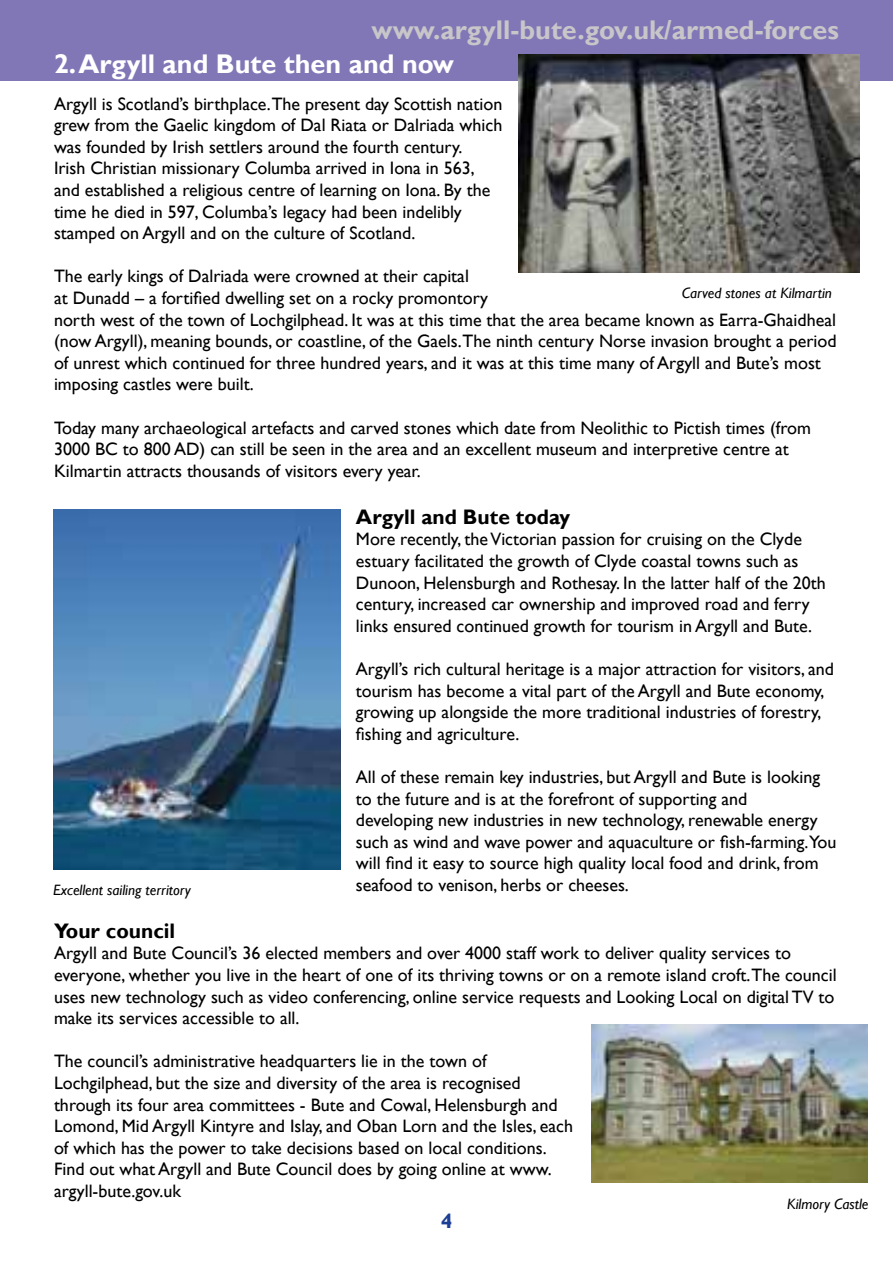
<style>
.page{position:relative;width:893px;height:1263px;background:#fff}
.page>*{position:absolute;margin:0;border:0;box-sizing:border-box;transform-origin:0 0}
.t1{font:700 27px "Gill Sans";color:#c8c6c8}
.t2{font:700 27px "Gill Sans";color:#fff}
.t3{font:700 21px "Gill Sans";color:#000}
.t4{font:700 21px "Gill Sans";color:#1c3e94}
.t5{font:18px/21.6px "Gill Sans";color:#000}
.t6{font:italic 15px "Gill Sans";color:#000}
</style>
<div class="page">
<div style="left:0;top:0;width:893px;height:81px;background:#8177b7"></div>
<img style="left:54px;top:509px;width:287px;height:360px">
<img style="left:519px;top:54px;width:340px;height:218px">
<img style="left:591px;top:1024px;width:277px;height:158px">
<h1 class="t1" style="left:372px;top:13px;width:469px">www.argyll-bute.gov.uk/armed-forces</h1>
<h1 class="t2" style="left:54px;top:47px;width:401px">2. Argyll and Bute then and now</h1>
<p class="t5" style="left:54px;top:93px;width:450px">Argyll is Scotland’s birthplace.The present day Scottish nation grew from the Gaelic kingdom of Dal Riata or Dalriada which was founded by Irish settlers around the fourth century.<br>Irish Christian missionary Columba arrived in Iona in 563, and established a religious centre of learning on Iona. By the time he died in 597, Columba’s legacy had been indelibly stamped on Argyll and on the culture of Scotland.</p>
<p class="t5" style="left:54px;top:266px;width:784px">The early kings of Dalriada were crowned at their capital<br>at Dunadd – a fortified dwelling set on a rocky promontory<br>north west of the town of Lochgilphead. It was at this time that the area became known as Earra-Ghaidheal (now Argyll), meaning bounds, or coastline, of the Gaels.The ninth century Norse invasion brought a period of unrest which continued for three hundred years, and it was at this time many of Argyll and Bute’s most imposing castles were built.</p>
<p class="t5" style="left:54px;top:417px;width:758px">Today many archaeological artefacts and carved stones which date from Neolithic to Pictish times (from<br>3000 BC to 800 AD) can still be seen in the area and an excellent museum and interpretive centre at<br>Kilmartin attracts thousands of visitors every year.</p>
<p class="t3" style="left:356px;top:504px;width:216px">Argyll and Bute today</p>
<p class="t5" style="left:356px;top:529px;width:471px">More recently, the Victorian passion for cruising on the Clyde estuary facilitated the growth of Clyde coastal towns such as Dunoon, Helensburgh and Rothesay. In the latter half of the 20th century, increased car ownership and improved road and ferry links ensured continued growth for tourism in Argyll and Bute.</p>
<p class="t5" style="left:356px;top:658px;width:480px">Argyll’s rich cultural heritage is a major attraction for visitors, and tourism has become a vital part of the Argyll and Bute economy, growing up alongside the more traditional industries of forestry, fishing and agriculture.</p>
<p class="t5" style="left:356px;top:766px;width:482px">All of these remain key industries, but Argyll and Bute is looking to the future and is at the forefront of supporting and<br>developing new industries in new technology, renewable energy such as wind and wave power and aquaculture or fish-farming.You will find it easy to source high quality local food and drink, from seafood to venison, herbs or cheeses.</p>
<p class="t3" style="left:54px;top:918px;width:123px">Your council</p>
<p class="t5" style="left:54px;top:943px;width:784px">Argyll and Bute Council’s 36 elected members and over 4000 staff work to deliver quality services to everyone, whether you live in the heart of one of its thriving towns or on a remote island croft.The council uses new technology such as video conferencing, online service requests and Looking Local on digital TV to make its services accessible to all.</p>
<p class="t5" style="left:54px;top:1051px;width:520px">The council’s administrative headquarters lie in the town of Lochgilphead, but the size and diversity of the area is recognised through its four area committees - Bute and Cowal, Helensburgh and Lomond, Mid Argyll Kintyre and Islay, and Oban Lorn and the Isles, each of which has the power to take decisions based on local conditions.<br>Find out what Argyll and Bute Council does by going online at www. argyll-bute.gov.uk</p>
<p class="t6" style="left:682px;top:284px;width:152px">Carved stones at Kilmartin</p>
<p class="t6" style="left:53px;top:881px;width:139px">Excellent sailing territory</p>
<p class="t6" style="left:787px;top:1195px;width:83px">Kilmory Castle</p>
<p class="t4" style="left:441px;top:1208px;width:13px">4</p>
</div>
